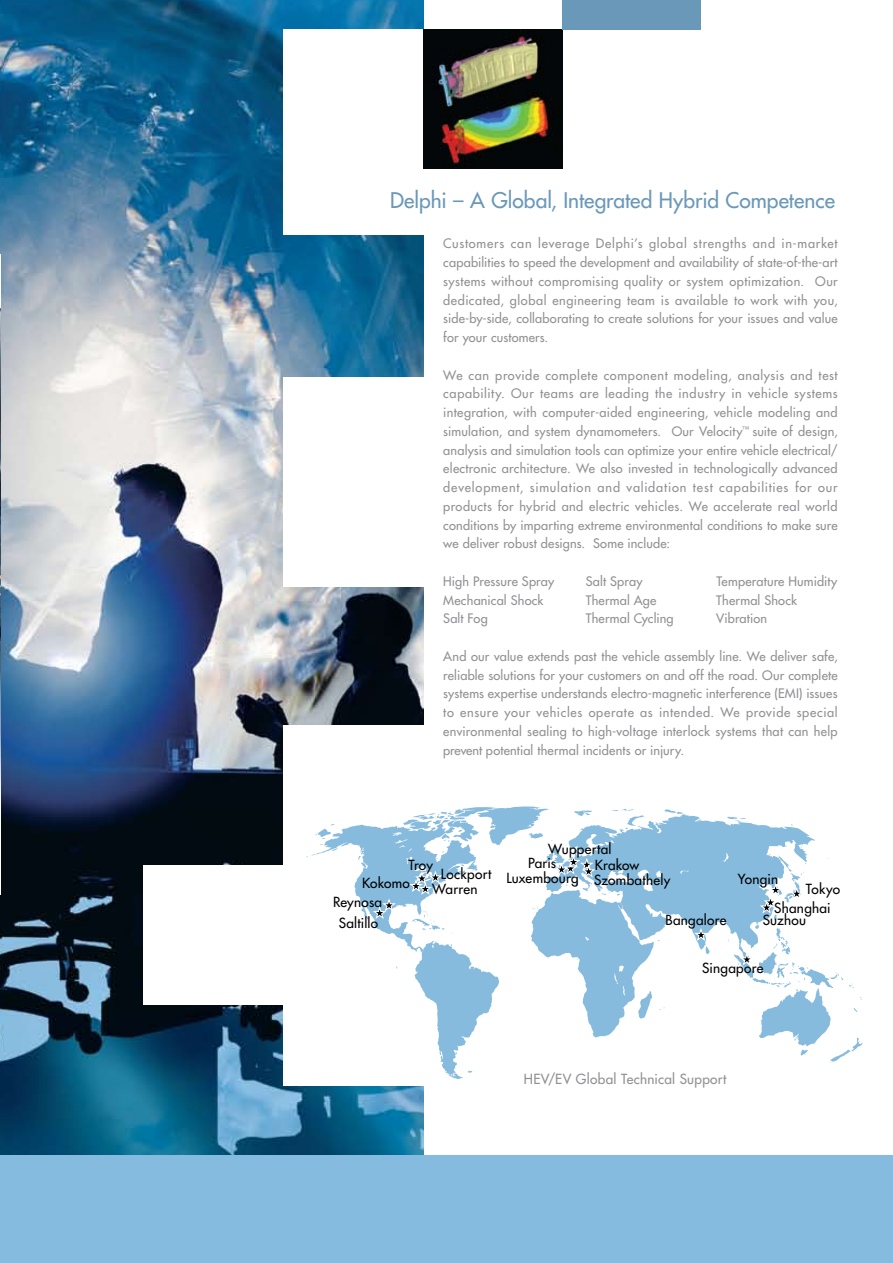
<style>
.page{position:relative;width:893px;height:1263px;background:#fff}
.page>*{position:absolute;margin:0;border:0;box-sizing:border-box;transform-origin:0 0}
.t1{font:500 21px "Futura Std";color:#6a98b9}
.t2{font:500 13.65px/14px "Futura Std";letter-spacing:.02em;color:#000}
.t3{font:500 13.65px "Futura Std";letter-spacing:.02em;color:#919195}
.t4{font:500 12.75px/18.8px "Futura Std";letter-spacing:.015em;color:#919195;text-align:justify}
</style>
<div class="page">
<img style="left:0;top:0;width:423px;height:1155px">
<div style="left:283px;top:377px;width:150px;height:210px;background:#fff"></div>
<div style="left:283px;top:29px;width:158px;height:206px;background:#fff"></div>
<div style="left:143px;top:866px;width:303px;height:139px;background:#fff"></div>
<div style="left:283px;top:725px;width:163px;height:361px;background:#fff"></div>
<div style="left:0;top:1155px;width:893px;height:108px;background:#85bbde"></div>
<img style="left:424px;top:30px;width:138px;height:138px">
<div style="left:562px;top:0;width:139px;height:30px;background:#6a98b9"></div>
<svg style="left:306px;top:806px;width:557px;height:273px"></svg>
<img style="left:0;top:254px;width:1px;height:640px">
<h1 class="t1" style="left:390px;top:187px;width:446px">Delphi – A Global, Integrated Hybrid Competence</h1>
<p class="t4" style="left:443px;top:234px;width:396px">Customers can leverage Delphi’s global strengths and in-market capabilities to speed the development and availability of state-of-the-art systems without compromising quality or system optimization. Our dedicated, global engineering team is available to work with you, side-by-side, collaborating to create solutions for your issues and value for your customers.</p>
<p class="t4" style="left:443px;top:366px;width:396px">We can provide complete component modeling, analysis and test capability. Our teams are leading the industry in vehicle systems integration, with computer-aided engineering, vehicle modeling and simulation, and system dynamometers. Our Velocity<sup>™</sup> suite of design, analysis and simulation tools can optimize your entire vehicle electrical/ electronic architecture. We also invested in technologically advanced development, simulation and validation test capabilities for our products for hybrid and electric vehicles. We accelerate real world conditions by imparting extreme environmental conditions to make sure we deliver robust designs. Some include:</p>
<p class="t4" style="left:443px;top:572px;width:113px">High Pressure Spray</p>
<p class="t4" style="left:586px;top:572px;width:58px">Salt Spray</p>
<p class="t4" style="left:716px;top:572px;width:122px">Temperature Humidity</p>
<p class="t4" style="left:443px;top:591px;width:102px">Mechanical Shock</p>
<p class="t4" style="left:586px;top:591px;width:72px">Thermal Age</p>
<p class="t4" style="left:716px;top:591px;width:82px">Thermal Shock</p>
<p class="t4" style="left:443px;top:609px;width:46px">Salt Fog</p>
<p class="t4" style="left:586px;top:609px;width:89px">Thermal Cycling</p>
<p class="t4" style="left:716px;top:609px;width:52px">Vibration</p>
<p class="t4" style="left:443px;top:647px;width:396px">And our value extends past the vehicle assembly line. We deliver safe, reliable solutions for your customers on and off the road. Our complete systems expertise understands electro-magnetic interference (EMI) issues to ensure your vehicles operate as intended. We provide special environmental sealing to high-voltage interlock systems that can help prevent potential thermal incidents or injury.</p>
<p class="t2" style="left:528px;top:842px;width:85px;text-indent:20px">Wuppertal<br>Paris</p>
<p class="t2" style="left:441px;top:867px;width:52px">Lockport</p>
<p class="t2" style="left:594px;top:857px;width:78px;line-height:14.7px">Krakow<br>Szombathely</p>
<p class="t2" style="left:408px;top:858px;width:26px">Troy</p>
<p class="t2" style="left:362px;top:876px;width:49px">Kokomo</p>
<p class="t2" style="left:333px;top:895px;width:51px">Reynosa</p>
<p class="t2" style="left:506px;top:871px;width:74px">Luxembourg</p>
<p class="t2" style="left:738px;top:872px;width:42px">Yongin</p>
<p class="t2" style="left:806px;top:882px;width:36px">Tokyo</p>
<p class="t2" style="left:432px;top:882px;width:47px">Warren</p>
<p class="t2" style="left:774px;top:901px;width:58px">Shanghai</p>
<p class="t2" style="left:665px;top:913px;width:62px">Bangalore</p>
<p class="t2" style="left:702px;top:961px;width:63px">Singapore</p>
<p class="t2" style="left:763px;top:913px;width:45px">Suzhou</p>
<p class="t2" style="left:339px;top:916px;width:41px">Saltillo</p>
<p class="t3" style="left:524px;top:1070px;width:204px">HEV/EV Global Technical Support</p>
</div>
